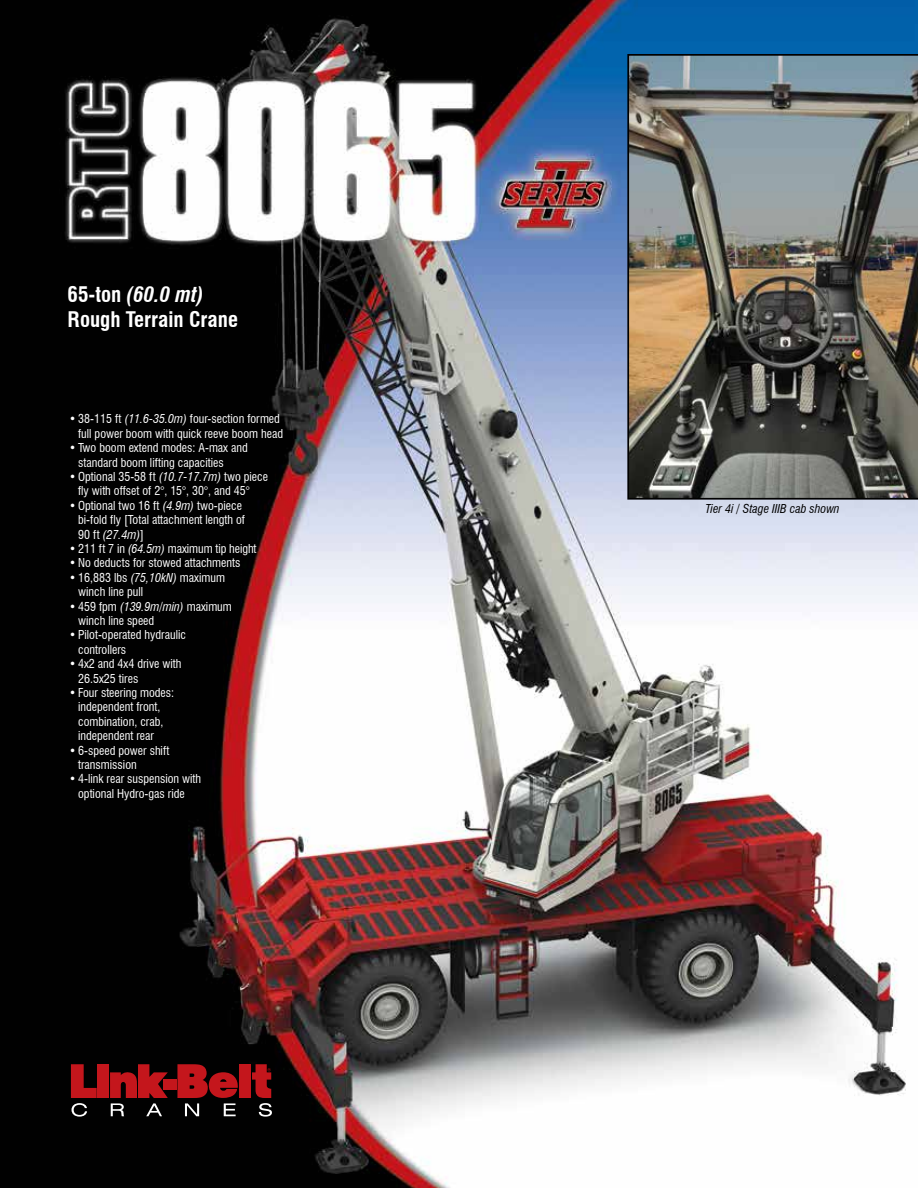
<style>
.page{position:relative;width:918px;height:1188px;background:#fff}
.page>*{position:absolute;margin:0;border:0;box-sizing:border-box;transform-origin:0 0}
.t1{font:700 condensed 21px/25.2px "Swiss 721 BT";color:#fff}
.t2{font:condensed 12px/14.4px "Swiss 721 BT";color:#fff}
.t3{font:italic condensed 12px "Swiss 721 BT";color:#000}
.s1{font-style:italic}
</style>
<div class="page">
<img style="left:0;top:0;width:918px;height:1188px">
<svg style="left:71px;top:1064px;width:201px;height:53px"></svg>
<img style="left:627px;top:54px;width:291px;height:446px">
<h1 class="t1" style="left:68px;top:281px;width:172px">65-ton <span class="s1">(60.0 mt)<br></span>Rough Terrain Crane</h1>
<p class="t2" style="left:69px;top:412px;width:215px;text-align:right">• 38-115 ft <span class="s1">(11.6-35.0m)</span> four-section formed full power boom with quick reeve boom head</p>
<p class="t2" style="left:78px;top:441px;width:171px;text-indent:-9px">• Two boom extend modes: A-max and standard boom lifting capacities</p>
<p class="t2" style="left:78px;top:470px;width:191px;text-indent:-9px">• Optional 35-58 ft <span class="s1">(10.7-17.7m)</span> two piece fly with offset of 2°, 15°, 30°, and 45°</p>
<p class="t2" style="left:78px;top:498px;width:168px;text-indent:-9px">• Optional two 16 ft <span class="s1">(4.9m)</span> two-piece bi-fold fly [Total attachment length of<br>90 ft <span class="s1">(27.4m)</span>]</p>
<p class="t2" style="left:69px;top:542px;width:189px">• 211 ft 7 in <span class="s1">(64.5m)</span> maximum tip height</p>
<p class="t2" style="left:69px;top:556px;width:173px">• No deducts for stowed attachments</p>
<p class="t2" style="left:78px;top:570px;width:148px;text-indent:-9px">• 16,883 lbs <span class="s1">(75,10kN)</span> maximum winch line pull</p>
<p class="t2" style="left:78px;top:599px;width:155px;text-indent:-9px">• 459 fpm <span class="s1">(139.9m/min)</span> maximum winch line speed</p>
<p class="t2" style="left:78px;top:628px;width:109px;text-indent:-9px">• Pilot-operated hydraulic controllers</p>
<p class="t2" style="left:78px;top:657px;width:105px;text-indent:-9px">• 4x2 and 4x4 drive with<br>26.5x25 tires</p>
<p class="t2" style="left:78px;top:686px;width:97px;text-indent:-9px">• Four steering modes: independent front, combination, crab, independent rear</p>
<p class="t2" style="left:78px;top:743px;width:93px;text-indent:-9px">• 6-speed power shift transmission</p>
<p class="t2" style="left:78px;top:772px;width:125px;text-indent:-9px">• 4-link rear suspension with optional Hydro-gas ride</p>
<p class="t3" style="left:706px;top:502px;width:135px">Tier 4i / Stage IIIB cab shown</p>
</div>
